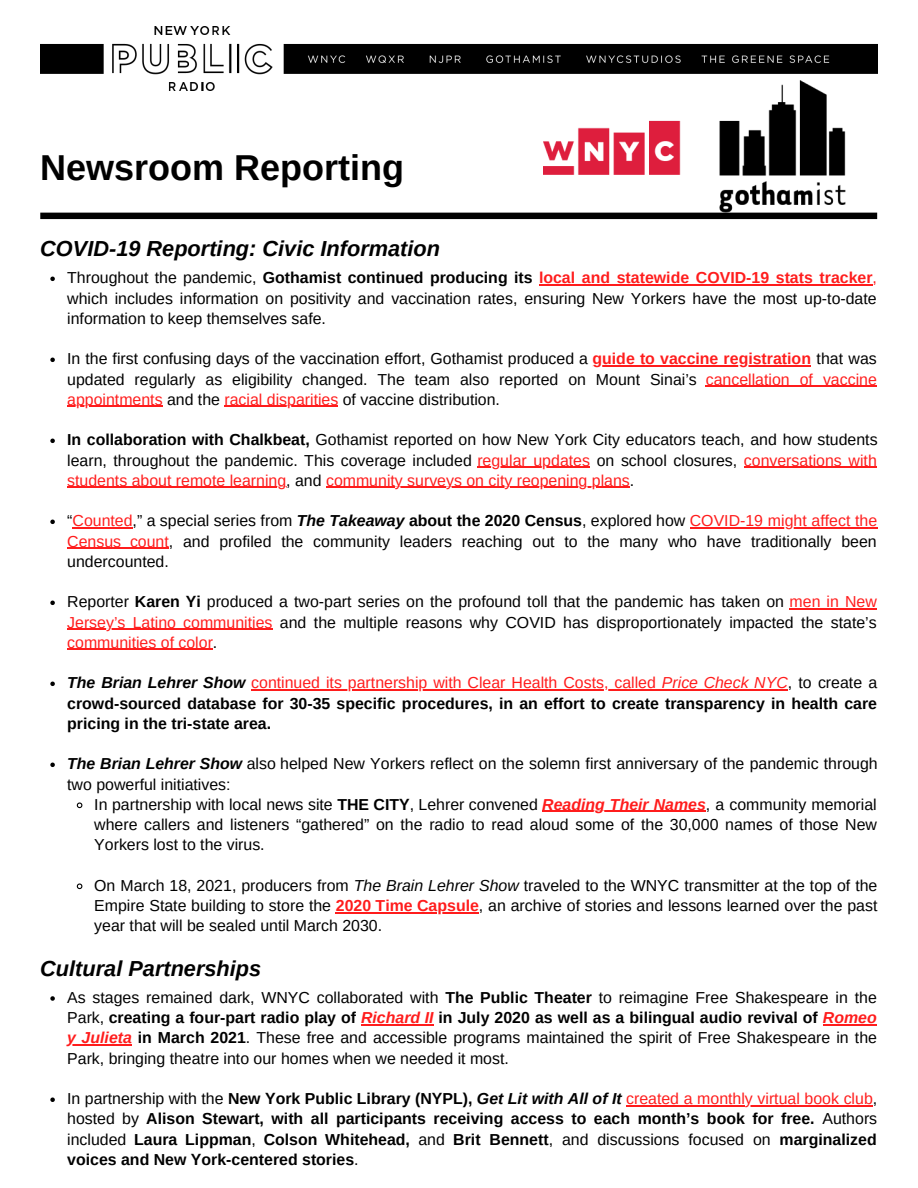
<style>
.page{position:relative;width:918px;height:1188px;background:#fff}
.page>*{position:absolute;margin:0;border:0;box-sizing:border-box;transform-origin:0 0}
.t1{font:700 36px "Arimo";color:#000}
.t2{font:italic 700 21.75px "Arimo";color:#000}
.t3{font:15.9px/20.2px "Arimo";color:#000;text-align:justify}
.t4{font:700 15.9px/20.2px "Arimo";color:#000;text-align:justify}
.s1{font-weight:700}
.s2{font-weight:700;color:#ff1c1c}
.s3{color:#ff1c1c}
.s4{font-weight:700;font-style:italic}
.s5{font-style:italic}
.s6{font-weight:400;color:#ff1c1c}
.s7{font-weight:400;font-style:italic;color:#ff1c1c}
.s8{font-weight:400}
.s9{font-weight:700;font-style:italic;color:#ff1c1c}
</style>
<div class="page">
<img style="left:40px;top:26px;width:837px;height:64px">
<div style="left:40px;top:213px;width:837px;height:6px;background:#000"></div>
<img style="left:543px;top:72px;width:313px;height:148px">
<svg style="left:50px;top:277px;width:5px;height:4px"></svg>
<hr style="left:539px;top:284px;width:334px;height:2px;background:#ff1c1c">
<svg style="left:50px;top:358px;width:5px;height:4px"></svg>
<hr style="left:592px;top:365px;width:219px;height:2px;background:#ff1c1c">
<hr style="left:706px;top:386px;width:171px;height:1px;background:#ff1c1c">
<hr style="left:67px;top:406px;width:96px;height:1px;background:#ff1c1c">
<hr style="left:224px;top:406px;width:114px;height:1px;background:#ff1c1c">
<svg style="left:50px;top:439px;width:5px;height:4px"></svg>
<hr style="left:477px;top:467px;width:113px;height:1px;background:#ff1c1c">
<hr style="left:744px;top:467px;width:133px;height:1px;background:#ff1c1c">
<hr style="left:67px;top:487px;width:219px;height:1px;background:#ff1c1c">
<hr style="left:326px;top:487px;width:304px;height:1px;background:#ff1c1c">
<svg style="left:50px;top:520px;width:5px;height:4px"></svg>
<hr style="left:73px;top:527px;width:60px;height:2px;background:#ff1c1c">
<hr style="left:690px;top:527px;width:187px;height:2px;background:#ff1c1c">
<hr style="left:67px;top:548px;width:102px;height:1px;background:#ff1c1c">
<svg style="left:50px;top:601px;width:5px;height:4px"></svg>
<hr style="left:790px;top:608px;width:87px;height:2px;background:#ff1c1c">
<hr style="left:67px;top:629px;width:205px;height:1px;background:#ff1c1c">
<hr style="left:67px;top:649px;width:146px;height:1px;background:#ff1c1c">
<svg style="left:50px;top:682px;width:5px;height:4px"></svg>
<hr style="left:251px;top:689px;width:411px;height:2px;background:#ff1c1c">
<hr style="left:662px;top:689px;width:126px;height:2px;background:#ff1c1c">
<svg style="left:50px;top:763px;width:5px;height:4px"></svg>
<svg style="left:76px;top:802px;width:7px;height:7px"></svg>
<hr style="left:542px;top:811px;width:164px;height:1px;background:#ff1c1c">
<svg style="left:76px;top:883px;width:7px;height:7px"></svg>
<hr style="left:336px;top:912px;width:143px;height:1px;background:#ff1c1c">
<svg style="left:50px;top:996px;width:5px;height:5px"></svg>
<hr style="left:361px;top:1024px;width:73px;height:1px;background:#ff1c1c">
<hr style="left:823px;top:1024px;width:54px;height:1px;background:#ff1c1c">
<hr style="left:67px;top:1045px;width:65px;height:1px;background:#ff1c1c">
<svg style="left:50px;top:1097px;width:5px;height:5px"></svg>
<hr style="left:626px;top:1105px;width:247px;height:1px;background:#ff1c1c">
<p class="t1" style="left:40px;top:148px;width:365px">Newsroom Reporting</p>
<p class="t2" style="left:40px;top:236px;width:401px">COVID-19 Reporting: Civic Information</p>
<p class="t3" style="left:67px;top:268px;width:811px">Throughout the pandemic, <span class="s1">Gothamist continued producing its</span> <span class="s2">local and statewide COVID-19 stats tracker</span><span class="s3">, </span>which includes information on positivity and vaccination rates, ensuring New Yorkers have the most up-to-date information to keep themselves safe.</p>
<p class="t3" style="left:67px;top:349px;width:811px">In the first confusing days of the vaccination effort, Gothamist produced a <span class="s2">guide to vaccine registration</span> that was updated regularly as eligibility changed. The team also reported on Mount Sinai’s <span class="s3">cancellation of vaccine appointments</span> and the <span class="s3">racial disparities</span> of vaccine distribution.</p>
<p class="t3" style="left:67px;top:430px;width:812px"><span class="s1">In collaboration with Chalkbeat,</span> Gothamist reported on how New York City educators teach, and how students learn, throughout the pandemic. This coverage included <span class="s3">regular updates</span> on school closures, <span class="s3">conversations with students about remote learning</span>, and <span class="s3">community surveys on city reopening plans</span>.</p>
<p class="t3" style="left:67px;top:511px;width:812px">“<span class="s3">Counted</span>,” a special series from <span class="s4">The Takeaway</span> <span class="s1">about the 2020 Census</span>, explored how <span class="s3">COVID-19 might affect the Census count</span>, and profiled the community leaders reaching out to the many who have traditionally been undercounted.</p>
<p class="t3" style="left:67px;top:592px;width:811px">Reporter <span class="s1">Karen Yi</span> produced a two-part series on the profound toll that the pandemic has taken on <span class="s3">men in New Jersey’s Latino communities</span> and the multiple reasons why COVID has disproportionately impacted the state’s <span class="s3">communities of color</span>.</p>
<p class="t4" style="left:67px;top:673px;width:812px"><span class="s5">The Brian Lehrer Show</span> <span class="s6">continued its partnership with Clear Health Costs, called</span> <span class="s7">Price Check NYC</span><span class="s8">, to create a </span>crowd-sourced database for 30-35 specific procedures, in an effort to create transparency in health care pricing in the tri-state area.</p>
<p class="t3" style="left:67px;top:754px;width:812px"><span class="s4">The Brian Lehrer Show</span> also helped New Yorkers reflect on the solemn first anniversary of the pandemic through two powerful initiatives:</p>
<p class="t3" style="left:94px;top:794px;width:784px">In partnership with local news site <span class="s1">THE CITY</span>, Lehrer convened <span class="s9">Reading Their Names</span>, a community memorial where callers and listeners “gathered” on the radio to read aloud some of the 30,000 names of those New Yorkers lost to the virus.</p>
<p class="t3" style="left:94px;top:875px;width:785px">On March 18, 2021, producers from <span class="s5">The Brain Lehrer Show</span> traveled to the WNYC transmitter at the top of the Empire State building to store the <span class="s2">2020 Time Capsule</span>, an archive of stories and lessons learned over the past year that will be sealed until March 2030.</p>
<p class="t2" style="left:40px;top:956px;width:223px">Cultural Partnerships</p>
<p class="t3" style="left:67px;top:987px;width:811px">As stages remained dark, WNYC collaborated with <span class="s1">The Public Theater</span> to reimagine Free Shakespeare in the Park, <span class="s1">creating a four-part radio play of</span> <span class="s9">Richard II</span> <span class="s1">in July 2020 as well as a bilingual audio revival of</span> <span class="s9">Romeo y Julieta</span> <span class="s1">in March 2021</span>. These free and accessible programs maintained the spirit of Free Shakespeare in the Park, bringing theatre into our homes when we needed it most.</p>
<p class="t4" style="left:67px;top:1089px;width:811px"><span class="s8">In partnership with the</span> New York Public Library (NYPL), <span class="s5">Get Lit with All of It</span> <span class="s6">created a monthly virtual book club</span><span class="s8">, hosted by</span> Alison Stewart, with all participants receiving access to each month’s book for free. <span class="s8">Authors included</span> Laura Lippman<span class="s8">,</span> Colson Whitehead, <span class="s8">and</span> Brit Bennett<span class="s8">, and discussions focused on</span> marginalized voices and New York-centered stories<span class="s8">.</span></p>
</div>
